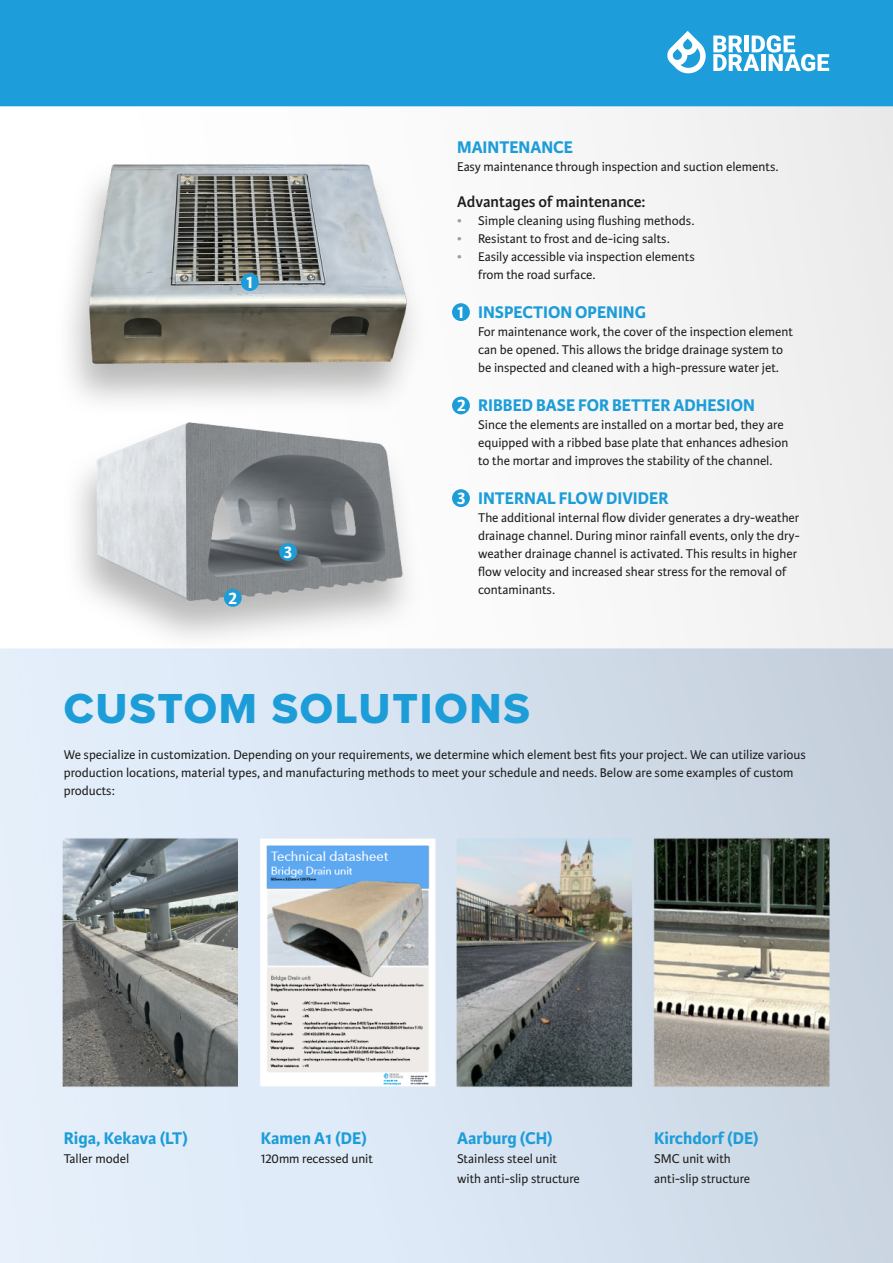
<style>
.page{position:relative;width:893px;height:1263px;background:#fff}
.page>*{position:absolute;margin:0;border:0;box-sizing:border-box;transform-origin:0 0}
.t1{font:43.5px "Proxima Nova Extrabld";letter-spacing:.04em;color:#1d9dd8}
.t2{font:700 18px "Karmina Sans";color:#1d9dd8}
.t3{font:700 18px "Karmina Sans";color:#fff}
.t4{font:600 16.5px "Karmina Sans";color:#1d1d1b}
.t5{font:13.5px/18px "Karmina Sans";color:#1d1d1b}
.s1{color:#9d9d9c}
.s2{color:#fff}
</style>
<div class="page">
<img style="left:0;top:0;width:893px;height:1263px">
<div style="left:452px;top:489px;width:18px;height:18px;background:#1d9dd8;border-radius:50%"></div>
<div style="left:452px;top:396px;width:18px;height:18px;background:#1d9dd8;border-radius:50%"></div>
<div style="left:452px;top:303px;width:18px;height:18px;background:#1d9dd8;border-radius:50%"></div>
<div style="left:241px;top:273px;width:18px;height:18px;background:#1d9dd8;border-radius:50%"></div>
<div style="left:224px;top:589px;width:18px;height:18px;background:#1d9dd8;border-radius:50%"></div>
<div style="left:279px;top:543px;width:18px;height:18px;background:#1d9dd8;border-radius:50%"></div>
<svg style="left:666px;top:31px;width:41px;height:44px"></svg>
<svg style="left:713px;top:35px;width:116px;height:36px"></svg>
<h2 class="t3" style="left:246px;top:272px;width:9px">1</h2>
<h2 class="t3" style="left:228px;top:587px;width:10px">2</h2>
<h2 class="t3" style="left:284px;top:541px;width:10px">3</h2>
<h2 class="t2" style="left:457px;top:136px;width:117px">MAINTENANCE</h2>
<p class="t5" style="left:457px;top:157px;width:323px">Easy maintenance through inspection and suction elements.</p>
<p class="t4" style="left:457px;top:192px;width:190px">Advantages of maintenance:</p>
<p class="t5" style="left:457px;top:211px;width:239px"><span class="s1">•</span> Simple cleaning using flushing methods.</p>
<p class="t5" style="left:457px;top:229px;width:214px"><span class="s1">•</span> Resistant to frost and de-icing salts.</p>
<p class="t5" style="left:478px;top:247px;width:218px;text-indent:-21px"><span class="s1">•</span> Easily accessible via inspection elements from the road surface.</p>
<h2 class="t2" style="left:457px;top:301px;width:190px"><span class="s2">1</span> INSPECTION OPENING</h2>
<p class="t5" style="left:478px;top:322px;width:316px">For maintenance work, the cover of the inspection element can be opened. This allows the bridge drainage system to be inspected and cleaned with a high-pressure water jet.</p>
<h2 class="t2" style="left:457px;top:394px;width:299px"><span class="s2">2</span> RIBBED BASE FOR BETTER ADHESION</h2>
<p class="t5" style="left:478px;top:415px;width:312px">Since the elements are installed on a mortar bed, they are equipped with a ribbed base plate that enhances adhesion to the mortar and improves the stability of the channel.</p>
<h2 class="t2" style="left:457px;top:487px;width:213px"><span class="s2">3</span> INTERNAL FLOW DIVIDER</h2>
<p class="t5" style="left:478px;top:508px;width:323px">The additional internal flow divider generates a dry-weather drainage channel. During minor rainfall events, only the dry&shy;weather drainage channel is activated. This results in higher flow velocity and increased shear stress for the removal of contaminants.</p>
<h1 class="t1" style="left:64px;top:676px;width:467px">CUSTOM SOLUTIONS</h1>
<p class="t5" style="left:64px;top:746px;width:744px">We specialize in customization. Depending on your requirements, we determine which element best fits your project. We can utilize various production locations, material types, and manufacturing methods to meet your schedule and needs. Below are some examples of custom products:</p>
<h2 class="t2" style="left:64px;top:1127px;width:126px">Riga, Kekava (LT)</h2>
<p class="t5" style="left:64px;top:1150px;width:67px">Taller model</p>
<h2 class="t2" style="left:261px;top:1127px;width:108px">Kamen A1 (DE)</h2>
<p class="t5" style="left:261px;top:1150px;width:114px">120mm recessed unit</p>
<h2 class="t2" style="left:457px;top:1127px;width:97px">Aarburg (CH)</h2>
<p class="t5" style="left:457px;top:1149px;width:124px;line-height:19.5px">Stainless steel unit with anti-slip structure</p>
<h2 class="t2" style="left:654px;top:1127px;width:106px">Kirchdorf (DE)</h2>
<p class="t5" style="left:654px;top:1149px;width:97px;line-height:19.5px">SMC unit with anti-slip structure</p>
</div>
